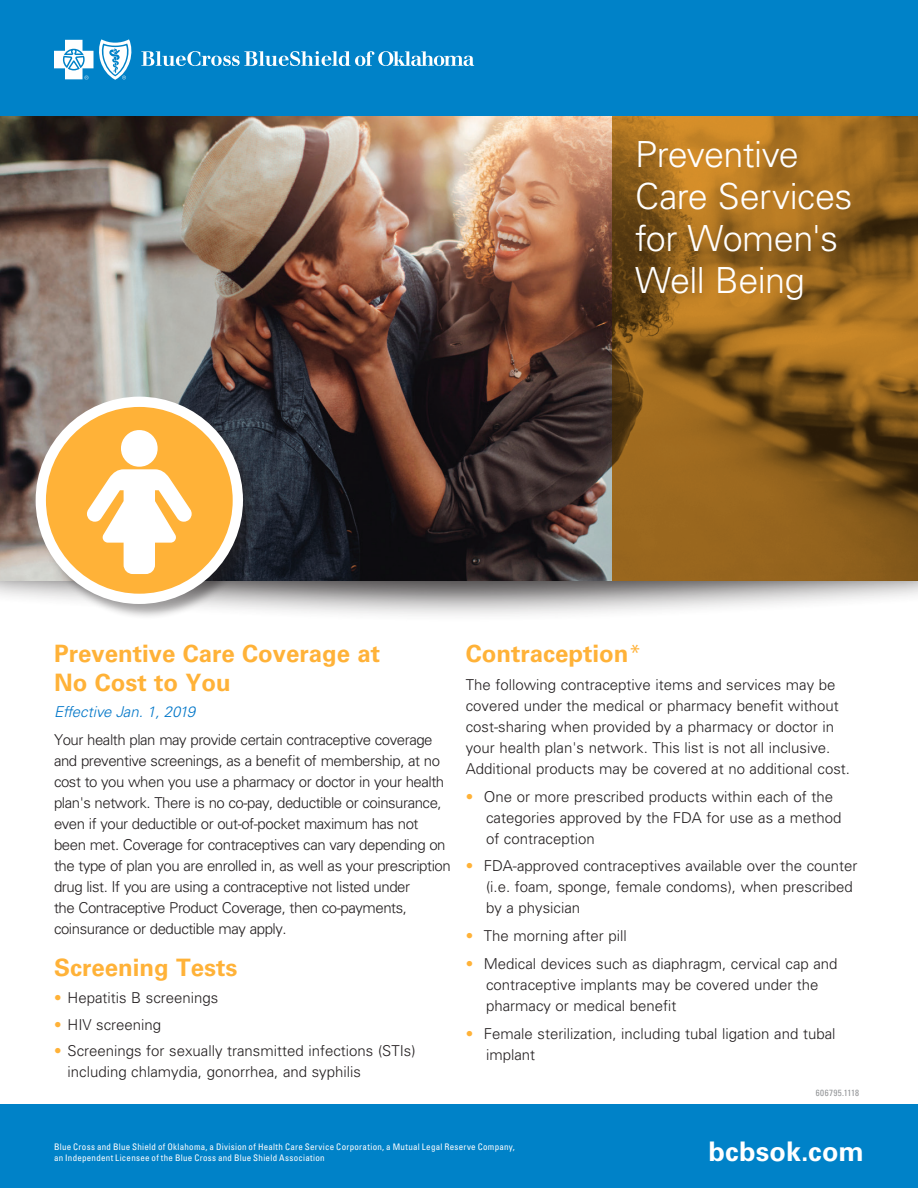
<style>
.page{position:relative;width:918px;height:1188px;background:#fff}
.page>*{position:absolute;margin:0;border:0;box-sizing:border-box;transform-origin:0 0}
.t1{font:300 36px/42px "Univers LT Std";letter-spacing:-.015em;color:#fff}
.t2{font:700 27px "Univers LT Std";letter-spacing:.005em;color:#fff}
.t3{font:700 24px/28.5px "Univers LT Std";color:#ffb238}
.t4{font:300 15px/21px "Univers LT Std";color:#231f20}
.t5{font:300 15px/21px "Univers LT Std";letter-spacing:-.03em;color:#231f20}
.t6{font:italic 300 15px "Univers LT Std";color:#0076c8}
.t7{font:condensed 9px/10.8px "Univers LT Std";letter-spacing:.03em;color:#fff}
.t8{font:condensed 9px "Univers LT Std";letter-spacing:.04em;color:#939598}
.s1{color:#ffb238}
.s2{font-weight:300}
</style>
<div class="page">
<div style="left:0;top:462px;width:918px;height:161px;background:#231f20;opacity:.85"></div>
<div style="left:0;top:1105px;width:918px;height:83px;background:#0082c8"></div>
<img style="left:0;top:116px;width:612px;height:464px">
<svg style="left:612px;top:116px;width:306px;height:464px;background:#92611c"></svg>
<div style="left:35px;top:396px;width:224px;height:224px;background:#231f20;opacity:.4"></div>
<div style="left:36px;top:397px;width:207px;height:207px;background:#fff;border-radius:50%"></div>
<div style="left:46px;top:407px;width:187px;height:187px;background:#ffb238;border-radius:50%"></div>
<svg style="left:87px;top:430px;width:105px;height:144px"></svg>
<div style="left:0;top:0;width:918px;height:116px;background:#0082c8"></div>
<svg style="left:141px;top:51px;width:333px;height:15px"></svg>
<svg style="left:54px;top:39px;width:78px;height:41px"></svg>
<h1 class="t1" style="left:635px;top:133px;width:219px">Preventive<br>Care Services for Women's<br>Well Being</h1>
<h3 class="t3" style="left:54px;top:640px;width:328px">Preventive Care Coverage at<br>No Cost to You</h3>
<p class="t6" style="left:54px;top:703px;width:143px">Effective Jan. 1, 2019</p>
<p class="t5" style="left:54px;top:729px;width:398px">Your health plan may provide certain contraceptive coverage and preventive screenings, as a benefit of membership, at no cost to you when you use a pharmacy or doctor in your health plan's network. There is no co-pay, deductible or coinsurance, even if your deductible or out-of-pocket maximum has not been met. Coverage for contraceptives can vary depending on the type of plan you are enrolled in, as well as your prescription drug list. If you are using a contraceptive not listed under<br>the Contraceptive Product Coverage, then co-payments, coinsurance or deductible may apply.</p>
<h3 class="t3" style="left:54px;top:953px;width:185px">Screening Tests</h3>
<p class="t4" style="left:54px;top:988px;width:166px"><span class="s1">•</span> Hepatitis B screenings</p>
<p class="t4" style="left:54px;top:1014px;width:109px"><span class="s1">•</span> HIV screening</p>
<p class="t4" style="left:68px;top:1040px;width:349px;text-indent:-14px"><span class="s1">•</span> Screenings for sexually transmitted infections (STIs) including chlamydia, gonorrhea, and syphilis</p>
<h3 class="t3" style="left:466px;top:640px;width:178px">Contraception<span class="s2">*</span></h3>
<p class="t4" style="left:466px;top:674px;width:386px">The following contraceptive items and services may be covered under the medical or pharmacy benefit without cost-sharing when provided by a pharmacy or doctor in your health plan's network. This list is not all inclusive.<br>Additional products may be covered at no additional cost.</p>
<p class="t4" style="left:486px;top:786px;width:357px;text-indent:-20px"><span class="s1">•</span> One or more prescribed products within each of the categories approved by the FDA for use as a method of contraception</p>
<p class="t4" style="left:486px;top:856px;width:373px;text-indent:-20px"><span class="s1">•</span> FDA-approved contraceptives available over the counter (i.e. foam, sponge, female condoms), when prescribed by a physician</p>
<p class="t4" style="left:466px;top:925px;width:162px"><span class="s1">•</span> The morning after pill</p>
<p class="t4" style="left:486px;top:953px;width:353px;text-indent:-20px"><span class="s1">•</span> Medical devices such as diaphragm, cervical cap and contraceptive implants may be covered under the pharmacy or medical benefit</p>
<p class="t4" style="left:486px;top:1023px;width:351px;text-indent:-20px"><span class="s1">•</span> Female sterilization, including tubal ligation and tubal implant</p>
<p class="t8" style="left:816px;top:1087px;width:45px">606795.1118</p>
<p class="t7" style="left:54px;top:1141px;width:462px">Blue Cross and Blue Shield of Oklahoma, a Division of Health Care Service Corporation, a Mutual Legal Reserve Company, an Independent Licensee of the Blue Cross and Blue Shield Association</p>
<h2 class="t2" style="left:709px;top:1136px;width:157px">bcbsok.com</h2>
</div>
